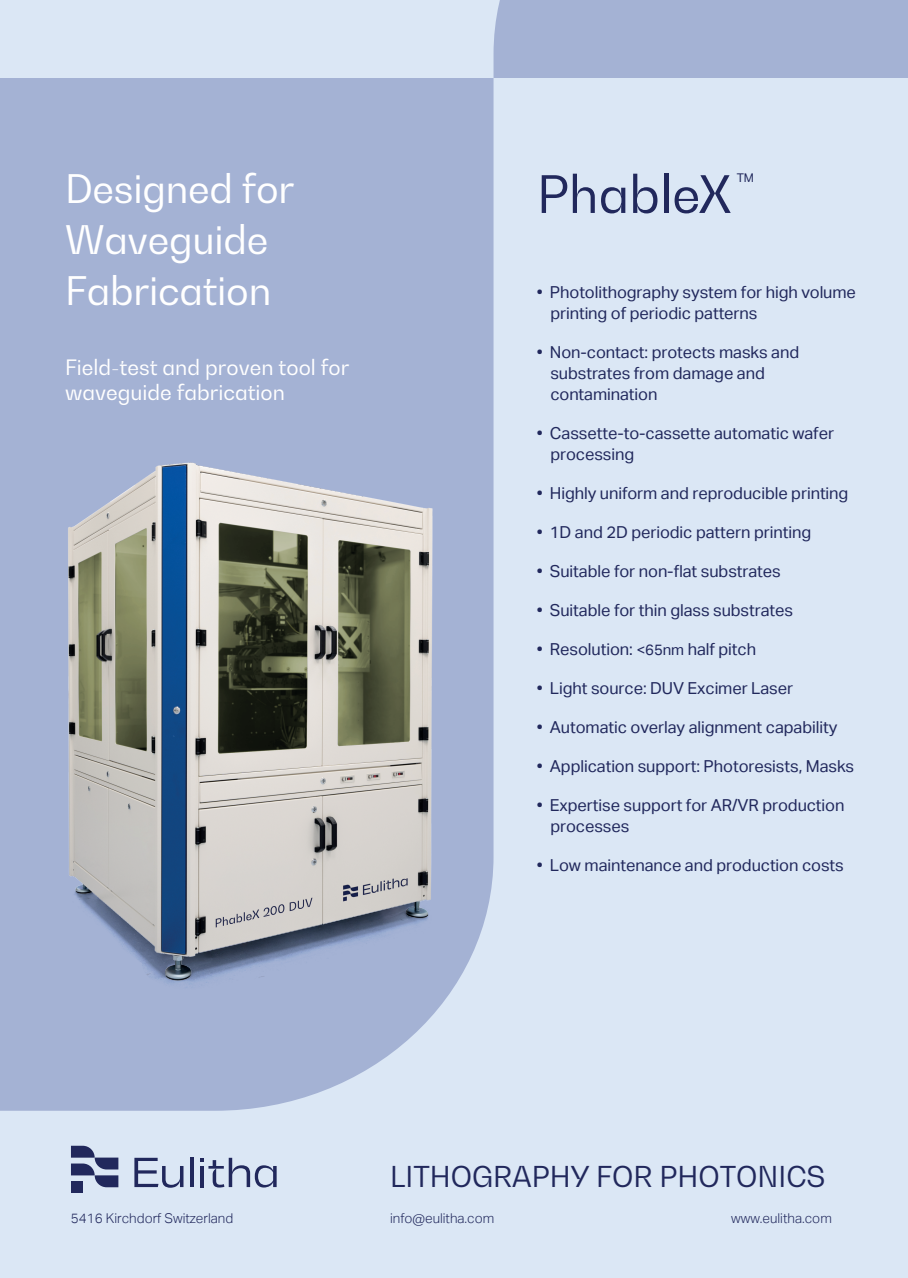
<style>
.page{position:relative;width:908px;height:1278px;background:#dbe7f5}
.page>*{position:absolute;margin:0;border:0;box-sizing:border-box;transform-origin:0 0}
.t1{font:51px "Bw Gradual DEMO";color:#21285c}
.t2{font:39px/51px "Bw Gradual DEMO";letter-spacing:-.005em;color:#fff}
.t3{font:28.5px "Bw Gradual DEMO";color:#21285c}
.t4{font:21px/25.2px "Bw Gradual DEMO";color:#fff}
.t5{font:16.5px/21px "Aktiv Grotesk";letter-spacing:-.005em;color:#21285c}
.t6{font:300 13.5px "Aktiv Grotesk";color:#21285c}
.t7{font:12px "Aktiv Grotesk";color:#21285c}
.s1{font-size:15px}
</style>
<div class="page">
<div style="left:493px;top:0;width:415px;height:78px;background:#a4b2d4"></div>
<div style="left:0;top:78px;width:493px;height:1033px;background:#a4b2d4"></div>
<svg style="left:71px;top:1146px;width:47px;height:41px"></svg>
<div style="left:71px;top:1181px;width:12px;height:12px;background:#21285c"></div>
<hr style="left:190px;top:1158px;width:4px;height:29px;background:#21285c">
<svg style="left:134px;top:1158px;width:49px;height:30px"></svg>
<svg style="left:200px;top:1158px;width:77px;height:29px"></svg>
<img style="left:31px;top:414px;width:409px;height:591px">
<h2 class="t2" style="left:65px;top:162px;width:231px">Designed for<br>Waveguide<br>Fabrication</h2>
<p class="t4" style="left:65px;top:354px;width:286px">Field-test and proven tool for waveguide fabrication</p>
<h1 class="t1" style="left:537px;top:161px;width:196px">PhableX</h1>
<p class="t7" style="left:737px;top:171px;width:19px">TM</p>
<p class="t5" style="left:550px;top:282px;width:307px;text-indent:-14px">• Photolithography system for high volume printing of periodic patterns</p>
<p class="t5" style="left:550px;top:342px;width:250px;text-indent:-13px">• Non-contact: protects masks and substrates from damage and contamination</p>
<p class="t5" style="left:550px;top:423px;width:285px;text-indent:-13px">• Cassette-to-cassette automatic wafer processing</p>
<p class="t5" style="left:537px;top:483px;width:313px">• Highly uniform and reproducible printing</p>
<p class="t5" style="left:537px;top:522px;width:276px">• 1D and 2D periodic pattern printing</p>
<p class="t5" style="left:537px;top:561px;width:245px">• Suitable for non-flat substrates</p>
<p class="t5" style="left:537px;top:600px;width:258px">• Suitable for thin glass substrates</p>
<p class="t5" style="left:537px;top:639px;width:221px">• Resolution: <span class="s1">&lt;65nm</span> half pitch</p>
<p class="t5" style="left:537px;top:678px;width:258px">• Light source: DUV Excimer Laser</p>
<p class="t5" style="left:537px;top:717px;width:302px">• Automatic overlay alignment capability</p>
<p class="t5" style="left:537px;top:756px;width:319px">• Application support: Photoresists, Masks</p>
<p class="t5" style="left:550px;top:795px;width:296px;text-indent:-13px">• Expertise support for AR/VR production processes</p>
<p class="t5" style="left:537px;top:855px;width:308px">• Low maintenance and production costs</p>
<h3 class="t3" style="left:390px;top:1158px;width:437px">LITHOGRAPHY FOR PHOTONICS</h3>
<p class="t6" style="left:71px;top:1211px;width:164px">5416 Kirchdorf Switzerland</p>
<p class="t6" style="left:390px;top:1211px;width:106px">info@eulitha.com</p>
<p class="t6" style="left:731px;top:1211px;width:102px">www.eulitha.com</p>
</div>
